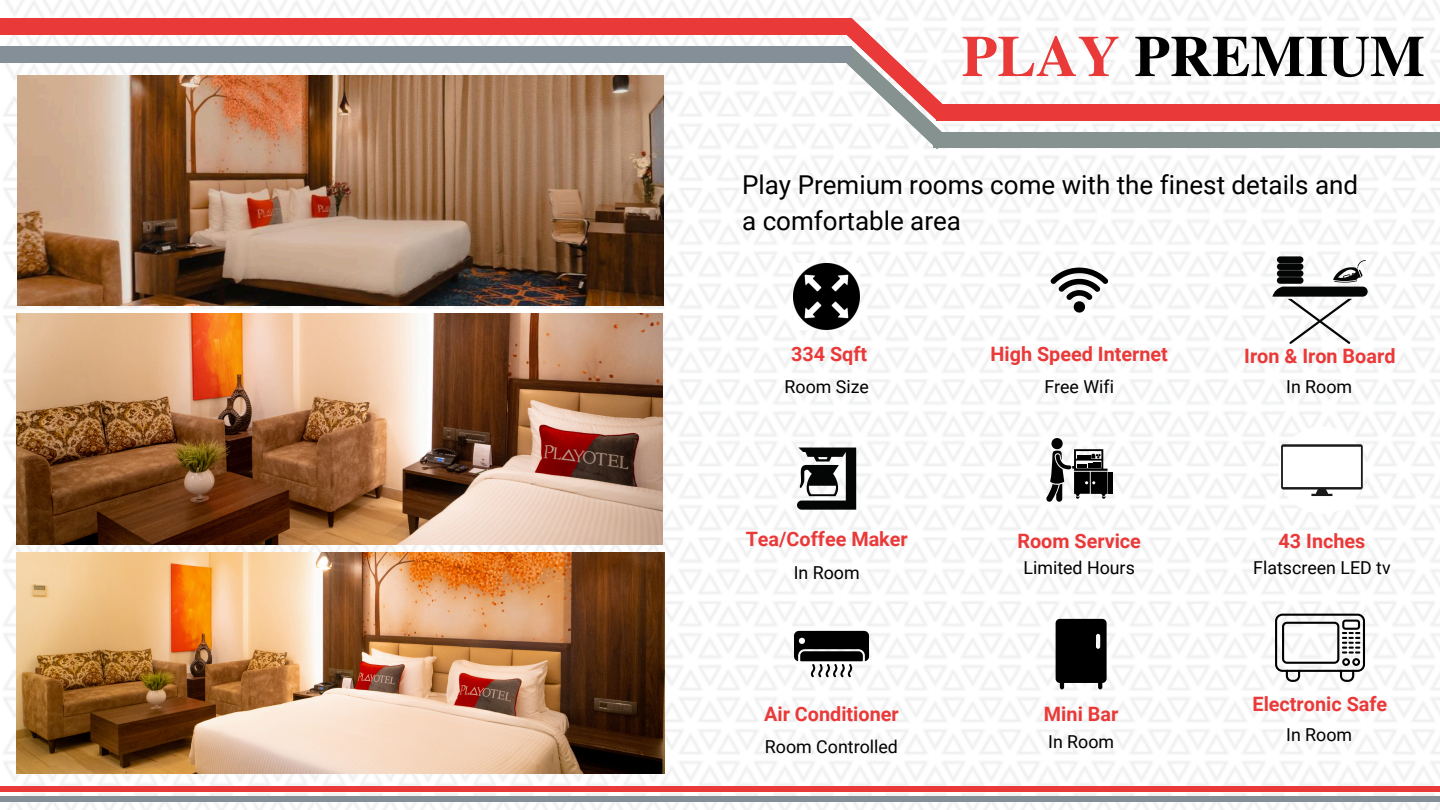
<style>
.page{position:relative;width:1440px;height:810px;background:#fff}
.page>*{position:absolute;margin:0;border:0;box-sizing:border-box;transform-origin:0 0}
.t1{font:700 58.1px "Te X Gyre Termes";color:#000}
.t2{font:26px/36px "Roboto";color:#000}
.t3{font:700 19.8px "Roboto";color:#ea3939}
.t4{font:17.8px "Roboto";color:#000}
.s1{color:#ea3939}
</style>
<div class="page">
<img style="left:0;top:0;width:1440px;height:810px">
<div style="left:0;top:787px;width:1440px;height:5px;background:#ea3939"></div>
<div style="left:0;top:796px;width:1440px;height:6px;background:#858f97"></div>
<div style="left:0;top:18px;width:852px;height:16px;background:#ea3939"></div>
<div style="left:937px;top:105px;width:503px;height:16px;background:#ea3939"></div>
<div style="left:933px;top:132px;width:507px;height:15px;background:#869290"></div>
<svg style="left:841px;top:18px;width:107px;height:132px"></svg>
<div style="left:0;top:46px;width:852px;height:17px;background:#858f97"></div>
<svg style="left:1051px;top:268px;width:57px;height:45px"></svg>
<div style="left:1278px;top:426px;width:88px;height:88px;background:#fff;border-radius:50%"></div>
<svg style="left:1281px;top:444px;width:82px;height:52px"></svg>
<img style="left:794px;top:263px;width:66px;height:66px">
<div style="left:1108px;top:472px;width:5px;height:22px;background:#000"></div>
<svg style="left:1046px;top:438px;width:62px;height:64px"></svg>
<svg style="left:794px;top:631px;width:75px;height:46px"></svg>
<svg style="left:797px;top:448px;width:59px;height:62px"></svg>
<svg style="left:1056px;top:619px;width:51px;height:70px;background:#181818"></svg>
<svg style="left:1275px;top:614px;width:90px;height:68px"></svg>
<svg style="left:1272px;top:256px;width:96px;height:88px"></svg>
<img style="left:17px;top:75px;width:647px;height:230px">
<img style="left:16px;top:313px;width:647px;height:231px">
<img style="left:16px;top:553px;width:648px;height:221px">
<p class="t1" style="left:962px;top:11px;width:465px"><span class="s1">PLAY</span> PREMIUM</p>
<h1 class="t2" style="left:742px;top:167px;width:618px">Play Premium rooms come with the finest details and a comfortable area</h1>
<p class="t3" style="left:791px;top:342px;width:78px">334 Sqft</p>
<h2 class="t3" style="left:991px;top:342px;width:179px">High Speed Internet</h2>
<p class="t4" style="left:785px;top:377px;width:86px">Room Size</p>
<p class="t4" style="left:1044px;top:377px;width:71px">Free Wifi</p>
<h3 class="t3" style="left:1244px;top:345px;width:153px">Iron &amp; Iron Board</h3>
<h3 class="t4" style="left:1286px;top:377px;width:68px">In Room</h3>
<p class="t3" style="left:746px;top:527px;width:164px">Tea/Coffee Maker</p>
<h4 class="t4" style="left:794px;top:562px;width:68px">In Room</h4>
<h3 class="t3" style="left:764px;top:703px;width:136px">Air Conditioner</h3>
<p class="t4" style="left:765px;top:736px;width:135px">Room Controlled</p>
<p class="t3" style="left:1017px;top:530px;width:125px">Room Service</p>
<p class="t3" style="left:1279px;top:530px;width:88px">43 Inches</p>
<h3 class="t4" style="left:1024px;top:558px;width:113px">Limited Hours</h3>
<h3 class="t4" style="left:1253px;top:558px;width:139px">Flatscreen LED tv</h3>
<p class="t3" style="left:1044px;top:703px;width:76px">Mini Bar</p>
<p class="t4" style="left:1048px;top:731px;width:67px">In Room</p>
<p class="t3" style="left:1253px;top:692px;width:136px">Electronic Safe</p>
<h3 class="t4" style="left:1286px;top:724px;width:68px">In Room</h3>
</div>
